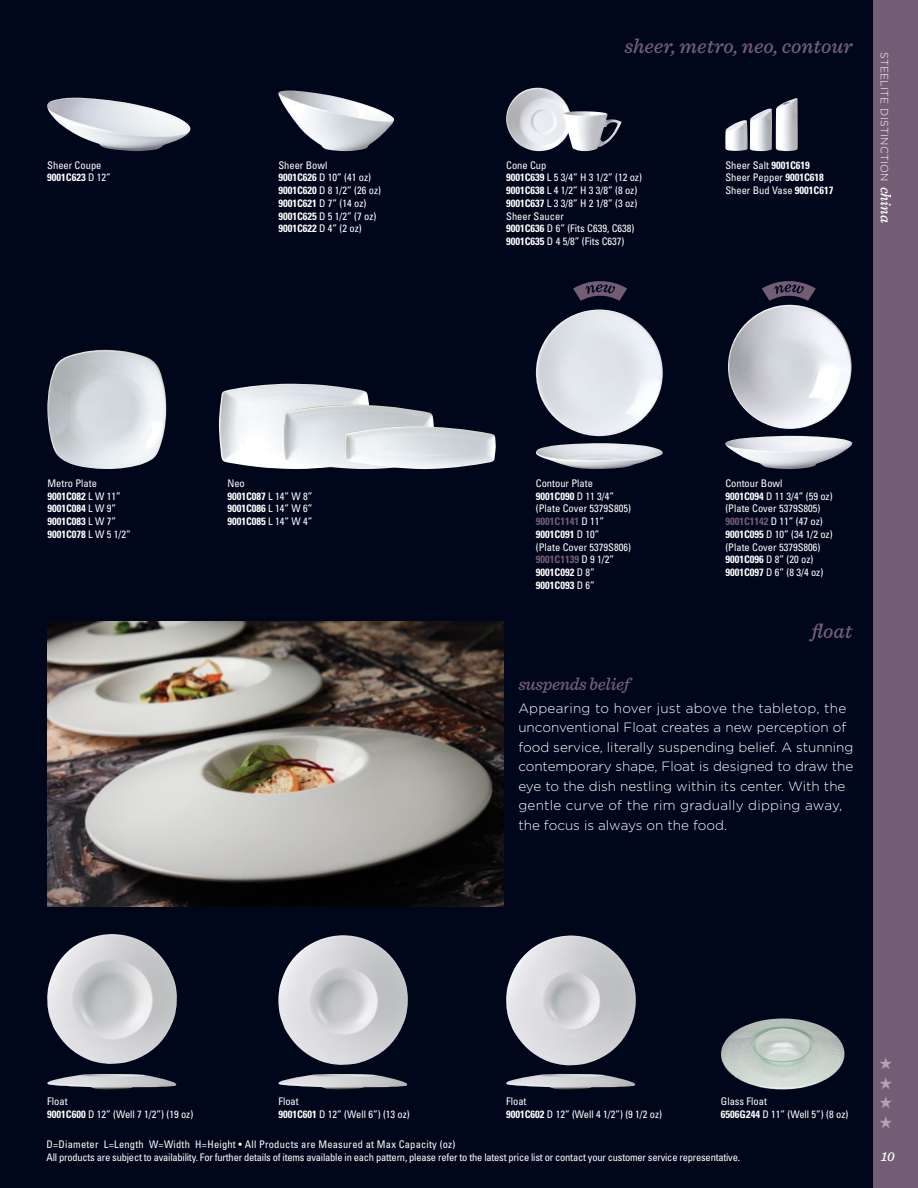
<style>
.page{position:relative;width:918px;height:1188px;background:#00071b}
.page>*{position:absolute;margin:0;border:0;box-sizing:border-box;transform-origin:0 0}
.t1{font:italic 500 21px "Sentinel";color:#735d74}
.t2{font:italic 500 18px "Sentinel";letter-spacing:-.02em;color:#735d74}
.t3{font:16.5px/19.5px "Zapf Dingbats ITC";color:#fff;text-align:justify}
.t4{font:300 13.5px/19.5px "Gotham";color:#fff}
.t5{font:italic 500 13.5px "Sentinel";color:#fff}
.t6{font:condensed 10.5px/12.8px "Univers LT Std";color:#fff}
.t7{font:condensed 10.5px/12.8px "Univers LT Std";letter-spacing:-.02em;color:#fff}
.t8{font:700 condensed 10.5px/12.8px "Univers LT Std";color:#fff}
.t9{font:300 10.5px "Gotham";letter-spacing:.03em;color:#fff}
.s1{font-weight:700}
.s2{font-family:"Sentinel";font-weight:500;font-style:italic;font-size:15px}
.s3{font-weight:400}
.s4{font-weight:700;color:#735d74}
</style>
<div class="page">
<img style="left:47px;top:621px;width:456px;height:286px">
<div style="left:873px;top:0;width:45px;height:1188px;background:#735d74"></div>
<img style="left:278px;top:91px;width:117px;height:60px">
<img style="left:47px;top:98px;width:144px;height:53px">
<img style="left:506px;top:88px;width:64px;height:63px">
<img style="left:563px;top:111px;width:59px;height:40px">
<img style="left:776px;top:98px;width:22px;height:53px">
<img style="left:725px;top:109px;width:47px;height:42px">
<img style="left:725px;top:436px;width:128px;height:33px">
<img style="left:728px;top:305px;width:124px;height:124px;border-radius:62px">
<img style="left:536px;top:443px;width:127px;height:26px">
<img style="left:536px;top:310px;width:127px;height:126px;border-radius:63px">
<img style="left:219px;top:384px;width:151px;height:85px">
<img style="left:47px;top:350px;width:119px;height:119px">
<img style="left:721px;top:1018px;width:123px;height:72px">
<img style="left:47px;top:934px;width:130px;height:130px">
<img style="left:47px;top:1074px;width:130px;height:16px">
<img style="left:278px;top:935px;width:130px;height:130px">
<img style="left:278px;top:1074px;width:129px;height:16px">
<img style="left:506px;top:936px;width:130px;height:129px">
<img style="left:506px;top:1074px;width:129px;height:16px">
<img style="left:283px;top:405px;width:151px;height:64px">
<img style="left:345px;top:426px;width:151px;height:44px">
<svg style="left:573px;top:281px;width:54px;height:20px"></svg>
<svg style="left:762px;top:281px;width:54px;height:20px"></svg>
<h1 class="t1" style="left:624px;top:30px;width:230px">sheer, metro, neo, contour</h1>
<p class="t6" style="left:47px;top:158px;width:65px">Sheer Coupe<br><span class="s1">9001C623</span> D 12”</p>
<p class="t6" style="left:506px;top:158px;width:137px">Cone Cup<br><span class="s1">9001C639</span> L 5 3/4” H 3 1/2” (12 oz)<br><span class="s1">9001C638</span> L 4 1/2” H 3 3/8” (8 oz)<br><span class="s1">9001C637</span> L 3 3/8” H 2 1/8” (3 oz)<br>Sheer Saucer<br><span class="s1">9001C636</span> D 6” (Fits C639, C638)<br><span class="s1">9001C635</span> D 4 5/8” (Fits C637)</p>
<p class="t6" style="left:725px;top:158px;width:110px">Sheer Salt <span class="s1">9001C619<br></span>Sheer Pepper <span class="s1">9001C618<br></span>Sheer Bud Vase <span class="s1">9001C617</span></p>
<p class="t6" style="left:278px;top:158px;width:104px">Sheer Bowl<br><span class="s1">9001C626</span> D 10” (41 oz)<br><span class="s1">9001C620</span> D 8 1/2” (26 oz)<br><span class="s1">9001C621</span> D 7” (14 oz)<br><span class="s1">9001C625</span> D 5 1/2” (7 oz)<br><span class="s1">9001C622</span> D 4” (2 oz)</p>
<p class="t9" style="left:890px;top:52px;width:173px;rotate:90deg">STEELITE DISTINCTION <span class="s2">china</span></p>
<p class="t8" style="left:47px;top:477px;width:85px"><span class="s3">Metro Plate<br></span>9001C082 <span class="s3">L W 11”<br></span>9001C084 <span class="s3">L W 9”<br></span>9001C083 <span class="s3">L W 7”<br></span>9001C078 <span class="s3">L W 5 1/2”</span></p>
<p class="t6" style="left:227px;top:477px;width:87px">Neo<br><span class="s1">9001C087</span> L 14” W 8”<br><span class="s1">9001C086</span> L 14” W 6”<br><span class="s1">9001C085</span> L 14” W 4”</p>
<p class="t6" style="left:536px;top:477px;width:97px">Contour Plate<br><span class="s1">9001C090</span> D 11 3/4” (Plate Cover 5379S805)<br><span class="s4">9001C1141</span> D 11”<br><span class="s1">9001C091</span> D 10”<br>(Plate Cover 5379S806)<br><span class="s4">9001C1139</span> D 9 1/2”<br><span class="s1">9001C092</span> D 8”<br><span class="s1">9001C093</span> D 6”</p>
<p class="t6" style="left:725px;top:477px;width:109px">Contour Bowl<br><span class="s1">9001C094</span> D 11 3/4” (59 oz) (Plate Cover 5379S805)<br><span class="s4">9001C1142</span> D 11” (47 oz)<br><span class="s1">9001C095</span> D 10” (34 1/2 oz) (Plate Cover 5379S806)<br><span class="s1">9001C096</span> D 8” (20 oz)<br><span class="s1">9001C097</span> D 6” (8 3/4 oz)</p>
<h1 class="t1" style="left:811px;top:615px;width:43px">float</h1>
<h2 class="t2" style="left:518px;top:670px;width:113px">suspends belief</h2>
<p class="t4" style="left:518px;top:698px;width:337px">Appearing to hover just above the tabletop, the unconventional Float creates a new perception of food service, literally suspending belief. A stunning contemporary shape, Float is designed to draw the eye to the dish nestling within its center. With the gentle curve of the rim gradually dipping away, the focus is always on the food.</p>
<p class="t6" style="left:47px;top:1095px;width:148px">Float<br><span class="s1">9001C600</span> D 12” (Well 7 1/2”) (19 oz)</p>
<p class="t6" style="left:278px;top:1095px;width:133px">Float<br><span class="s1">9001C601</span> D 12” (Well 6”) (13 oz)</p>
<p class="t6" style="left:506px;top:1095px;width:157px">Float<br><span class="s1">9001C602</span> D 12” (Well 4 1/2”) (9 1/2 oz)</p>
<p class="t6" style="left:721px;top:1095px;width:129px">Glass Float<br><span class="s1">6506G244</span> D 11” (Well 5”) (8 oz)</p>
<h3 class="t3" style="left:880px;top:1054px;width:15px">★ ★ ★ ★</h3>
<p class="t7" style="left:46px;top:1138px;width:695px">D=Diameter L=Length W=Width H=Height • All Products are Measured at Max Capacity (oz)<br>All products are subject to availability. For further details of items available in each pattern, please refer to the latest price list or contact your customer service representative.</p>
<p class="t5" style="left:881px;top:1146px;width:15px">10</p>
</div>
